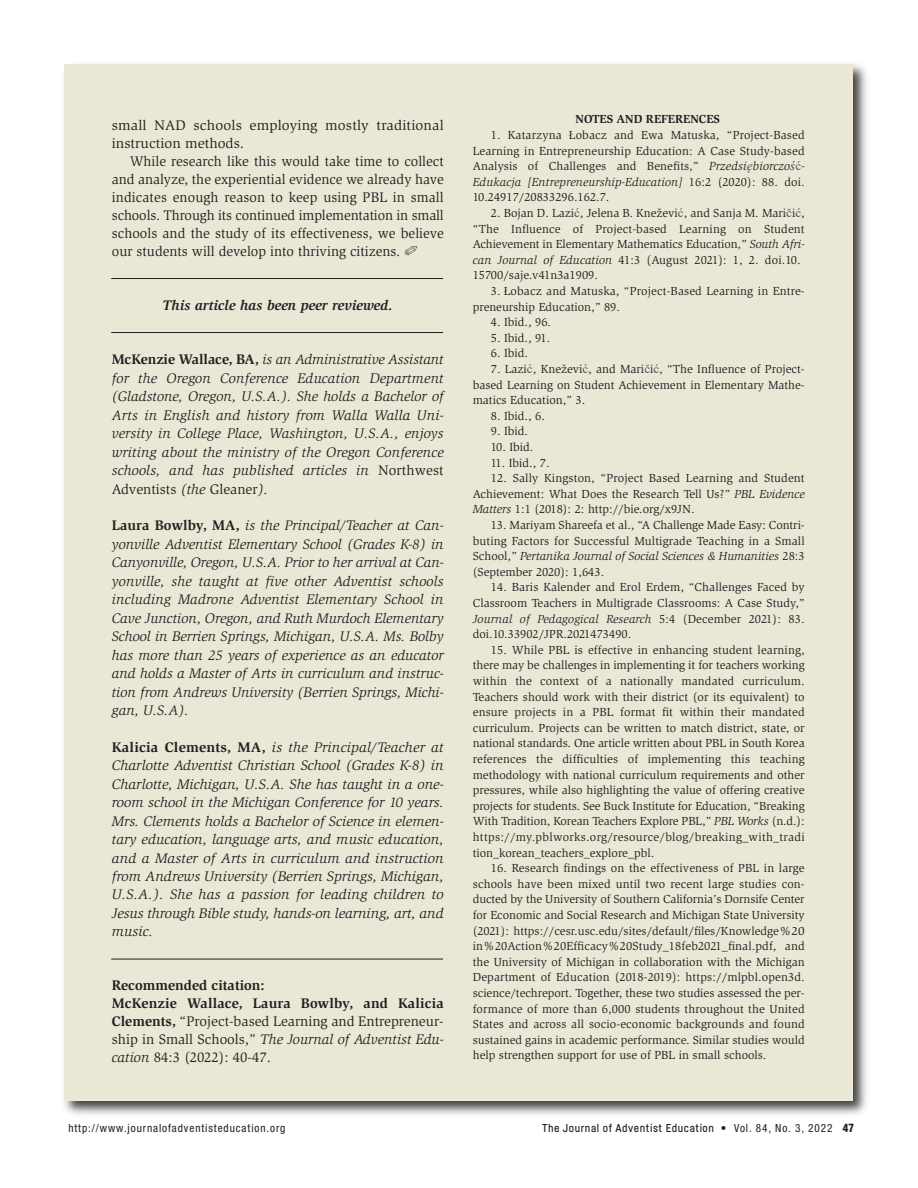
<style>
.page{position:relative;width:918px;height:1188px;background:#fff}
.page>*{position:absolute;margin:0;border:0;box-sizing:border-box;transform-origin:0 0}
.t1{font:italic 14.25px/18.5px "Slimbach Std";color:#231f20;text-align:justify}
.t2{font:14.25px/18px "Slimbach Std";color:#231f20;text-align:justify}
.t3{font:italic 700 14.25px "Slimbach Std";color:#231f20}
.t4{font:700 14.25px "Slimbach Std";color:#231f20}
.t5{font:12px/15.6px "Slimbach Std";color:#231f20;text-align:justify}
.t6{font:700 12px "Slimbach Std";color:#231f20}
.t7{font:500 11.25px "Fabrikat";letter-spacing:.05em;color:#231f20}
.t8{font:condensed 11.25px "Helvetica Neue";letter-spacing:.08em;color:#231f20}
.t9{font:900 condensed 11.25px "Helvetica";color:#231f20}
.s1{font-weight:700;font-style:normal}
.s2{font-style:normal}
.s3{font-weight:700}
.s4{font-style:italic}
.s5{font-family:"Times New Roman";font-style:italic;font-size:13.05px;color:#57585a}
.s6{font-family:"Times New Roman";font-style:italic;font-size:13.05px;color:#3e3e3f}
.s7{font-family:"Times New Roman";font-size:12.75px;color:#57585a}
.s8{font-family:"Helvetica Neue";font-weight:400;font-stretch:condensed}
</style>
<div class="page">
<img style="left:64px;top:64px;width:803px;height:1051px">
<div style="left:65px;top:65px;width:788px;height:1036px;background:#ebe7d6"></div>
<hr style="left:111px;top:278px;width:332px;height:1px;background:#231f20">
<hr style="left:111px;top:332px;width:332px;height:1px;background:#231f20">
<hr style="left:111px;top:959px;width:332px;height:1px;background:#231f20">
<p class="t2" style="left:112px;top:117px;width:333px">small NAD schools employing mostly tradit ional instruction methods.</p>
<p class="t2" style="left:112px;top:153px;width:333px;text-indent:18px">While research like this would take time to collect and analyze, the experiential evidence we already have indicates enough reason to keep using PBL in small schools. Through its continued implementation in small schools and the study of its effectiveness, we believe our students will develop into thriving citizens. ✐</p>
<p class="t3" style="left:163px;top:299px;width:232px">This article has been peer reviewed.</p>
<p class="t1" style="left:112px;top:351px;width:333px"><span class="s1">McKenzie Wallace, BA,</span> is an Administrative Assistant for the Oregon Conference Education Department (Gladstone, Oregon, U.S.A.). She holds a Bachelor of Arts in English and history from Walla Walla Uni - versity in College Place, Washington, U.S.A., enjoys writing about the ministry of the Oregon Conference schools, and has published articles in <span class="s2">Northwest Adventists</span> (the <span class="s2">Gleaner</span>).</p>
<p class="t1" style="left:112px;top:518px;width:333px"><span class="s1">Laura Bowlby, MA,</span> is the Principal/Teacher at Can - yon ville Adventist Elementary School (Grades K-8) in Canyonville, Oregon, U.S.A. Prior to her arrival at Can - yonville, she taught at five other Adventist schools including Madrone Adventist Elementary School in Cave Junction, Oregon, and Ruth Murdoch Elementary School in Berrien Springs, Michigan, U.S.A. Ms. Bolby has more than 25 years of experience as an educator and holds a Master of Arts in curriculum and instruc - tion from Andrews University (Berrien Springs, Michi - gan, U.S.A).</p>
<p class="t1" style="left:112px;top:739px;width:333px"><span class="s1">Kalicia Clements, MA,</span> is the Principal/Teacher at Charlotte Adventist Christian School (Grades K-8) in Charlotte, Michigan, U.S.A. She has taught in a one&shy;room school in the Michigan Conference for 10 years.<br>Mrs. Clements holds a Bachelor of Science in elemen - tary education, language arts, and music education, and a Master of Arts in curriculum and instruction from Andrews University (Berrien Springs, Michigan, U.S.A.). She has a passion for leading children to Jesus through Bible study, hands-on learning, art, and music.</p>
<p class="t4" style="left:112px;top:980px;width:155px">Recommended citation:</p>
<p class="t2" style="left:112px;top:996px;width:333px"><span class="s3">McKenzie Wallace, Laura Bowlby, and Kalicia Clements,</span> “Project-based Learning and Entrepren eur - ship in Small Schools,” <span class="s4">The Journal of Adventist Edu - ca tion</span> 84:3 (2022): 40-47.</p>
<p class="t6" style="left:576px;top:115px;width:146px">NOTES AND REFERENCES</p>
<p class="t5" style="left:473px;top:128px;width:333px;text-indent:18px">1. Katarzyna Łobacz and Ewa Matuska, “Project-Based Learning in Entrepreneurship Education: A Case Study-based Analysis of Challenges and Benefits,” <span class="s4">Przedsi</span><span class="s5">ę</span><span class="s4">biorczo</span><span class="s6">ś</span><span class="s7">ć</span><span class="s4">-Edukacja [Entrepreneurship-Education]</span> 16:2 (2020): 88. doi.<br>10.249 17/ 20833296.162.7.</p>
<p class="t5" style="left:473px;top:206px;width:333px;text-align:left;text-indent:18px">2. Bojan D. Lazi<span class="s7">ć</span>, Jelena B. Kneževi<span class="s7">ć</span>, and Sanja M. Mari<span class="s7">č</span>i<span class="s7">ć</span>, “The Influence of Project-based Learning on Student Achievement in Elementary Mathematics Education,” <span class="s4">South Afri - can Journal of Education</span> 41:3 (August 2021): 1, 2. doi. 10.<br>15700/saje.v41n3a1909.</p>
<p class="t5" style="left:473px;top:284px;width:333px;text-indent:18px">3. Łobacz and Matuska, “Project-Based Learning in Entre - preneurship Education,” 89.</p>
<p class="t5" style="left:491px;top:315px;width:62px">4. Ibid., 96.</p>
<p class="t5" style="left:491px;top:331px;width:61px">5. Ibid., 91.</p>
<p class="t5" style="left:491px;top:347px;width:39px">6. Ibid.</p>
<p class="t5" style="left:473px;top:362px;width:333px;text-indent:18px">7. Lazi<span class="s7">ć</span>, Kneževi<span class="s7">ć</span>, and Mari<span class="s7">č</span>i<span class="s7">ć</span>, “The Influence of Project&shy;based Learning on Student Achievement in Elementary Mathe - matics Education,” 3.</p>
<p class="t5" style="left:491px;top:409px;width:56px">8. Ibid., 6.</p>
<p class="t5" style="left:491px;top:425px;width:39px">9. Ibid.</p>
<p class="t5" style="left:491px;top:440px;width:44px">10. Ibid.</p>
<p class="t5" style="left:491px;top:456px;width:60px">11. Ibid., 7.</p>
<p class="t5" style="left:473px;top:471px;width:333px;text-indent:18px">12. Sally Kingston, “Project Based Learning and Student Achievement: What Does the Research Tell Us?” <span class="s4">PBL Evidence Matters</span> 1:1 (2018): 2: http://bie.org/x9JN.</p>
<p class="t5" style="left:473px;top:518px;width:333px;text-indent:18px">13. Mariyam Shareefa et al., “A Challenge Made Easy: Contri - buting Factors for Successful Multigrade Teaching in a Small School,” <span class="s4">Pertanika Journal of Social Sciences &amp; Humanities</span> 28:3 (September 2020): 1,643.</p>
<p class="t5" style="left:473px;top:581px;width:333px;text-indent:18px">14. Baris Kalender and Erol Erdem, “Challenges Faced by Classroom Teachers in Multigrade Classrooms: A Case Study,” <span class="s4">Journal of Pedagogical Research</span> 5:4 (December 2021): 83. doi.10.33902/JPR.2021473490.</p>
<p class="t5" style="left:473px;top:643px;width:333px;text-indent:18px">15. While PBL is effective in enhancing student learning, there may be challenges in implementing it for teachers working within the context of a nationally mandated curriculum.<br>Teachers should work with their district (or its equivalent) to ensure projects in a PBL format fit within their mandated curriculum. Projects can be written to match district, state, or national standards. One article written about PBL in South Korea references the difficulties of implementing this teaching methodology with national curriculum require ments and other pressures, while also highlighting the value of offering creative projects for students. See Buck Institute for Education, “Breaking With Tradition, Korean Teachers Explore PBL,” <span class="s4">PBL Works</span> (n.d.): https://my.pblworks.org/resource/blog/ breaking_ with_ tra di tion_korean_teachers_explore_pbl.</p>
<p class="t5" style="left:473px;top:861px;width:333px;text-indent:18px">16. Research findings on the effectiveness of PBL in large schools have been mixed until two recent large studies con - ducted by the University of Southern California’s Dornsife Center for Economic and Social Research and Michigan State University (2021): https://cesr.usc.edu/sites/default/files/ Knowledge%2 0 in% 20Action%20Efficacy%20Study_18feb2021_final.pdf, and the University of Michigan in collaboration with the Michigan Department of Education (2018-2019): https://mlpbl.open3d. science/techreport. Together, these two studies assessed the per - formance of more than 6,000 students throughout the United States and across all socio-economic backgrounds and found sustained gains in academic performance. Similar studies would help strengthen support for use of PBL in small schools.</p>
<p class="t8" style="left:68px;top:1124px;width:219px">http://www.journalofadventisteducation.org</p>
<p class="t7" style="left:542px;top:1124px;width:292px">The Journal of Adventist Education <span class="s8">• Vol. 84, No. 3, 2022</span></p>
<p class="t9" style="left:843px;top:1123px;width:13px">47</p>
</div>
